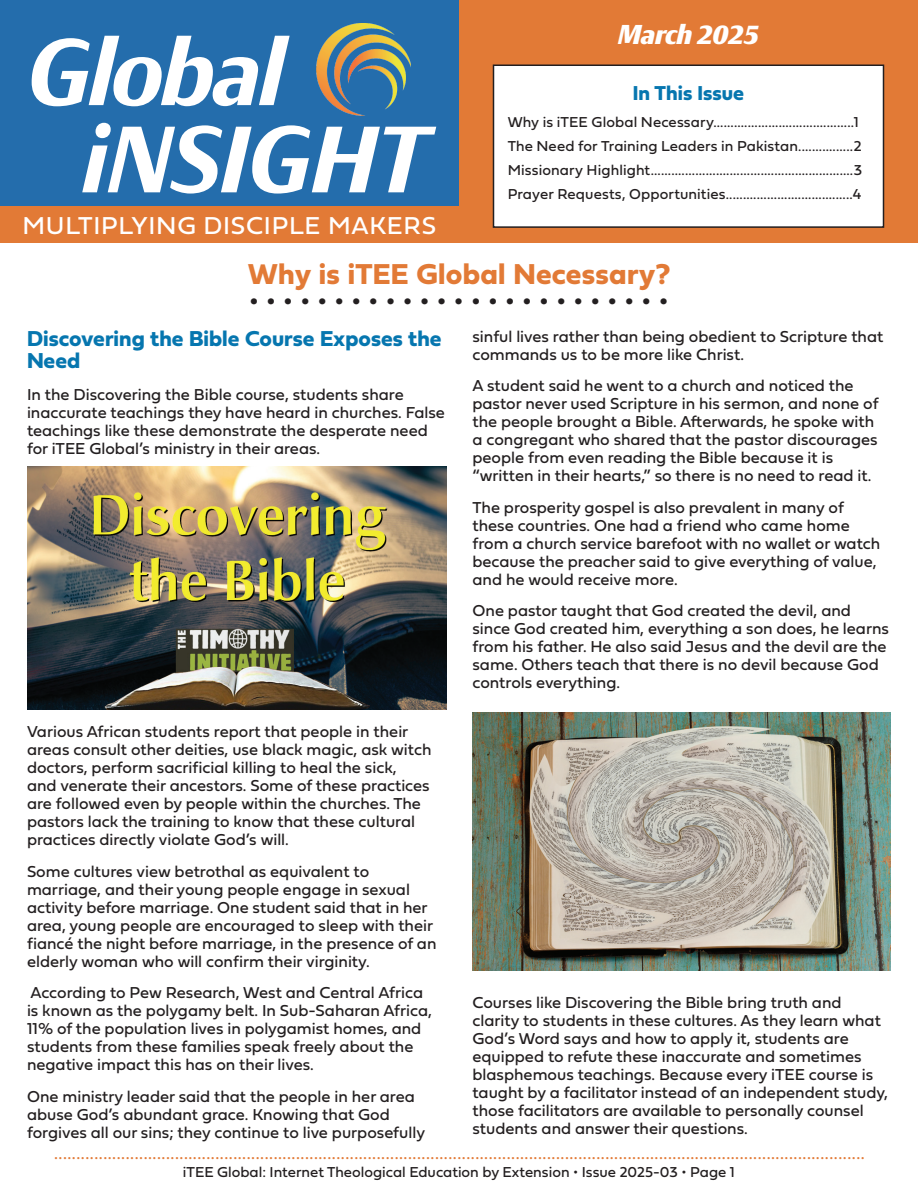
<style>
.page{position:relative;width:918px;height:1188px;background:#fff}
.page>*{position:absolute;margin:0;border:0;box-sizing:border-box;transform-origin:0 0}
.t1{font:italic 700 93px/87.3px "Taxon";letter-spacing:-.03em;color:#fff}
.t2{font:36px "Fieldwork Geo Bold";color:#231f20}
.t3{font:30px "Fieldwork Geo Bold";letter-spacing:.01em;color:#e27a36}
.t4{font:italic 800 27px "Taxon";letter-spacing:-.03em;color:#fff}
.t5{font:25.5px "Fieldwork Geo Regular";letter-spacing:.03em;color:#fff}
.t6{font:22.5px/22.5px "Fieldwork Geo Bold";color:#0676af}
.t7{font:21px "Fieldwork Geo Bold";color:#0676af}
.t8{font:18px "Fieldwork Geo Regular";color:#e27a36}
.t9{font:16.5px/18px "Fieldwork Geo Regular";color:#231f20}
.t10{font:15px/24px "Fieldwork Geo Regular";letter-spacing:.005em;color:#231f20}
</style>
<div class="page">
<div style="left:459px;top:0;width:459px;height:243px;background:#e27a36"></div>
<div style="left:0;top:0;width:459px;height:241px;background:#246dac"></div>
<div style="left:494px;top:65px;width:390px;height:162px;background:#fff"></div>
<div style="left:493px;top:64px;width:391px;height:164px;border:2px solid #231f20"></div>
<img style="left:316px;top:24px;width:95px;height:92px">
<div style="left:0;top:207px;width:459px;height:36px;background:#e27a36"></div>
<img style="left:27px;top:467px;width:419px;height:242px">
<img style="left:472px;top:713px;width:419px;height:257px">
<h1 class="t1" style="left:81px;top:27px;width:349px;text-indent:-55px">Global iNSIGHT</h1>
<h3 class="t5" style="left:22px;top:205px;width:415px">MULTIPLYING DISCIPLE MAKERS</h3>
<h3 class="t4" style="left:618px;top:17px;width:143px">March 2025</h3>
<p class="t7" style="left:633px;top:76px;width:113px">In This Issue</p>
<p class="t10" style="left:508px;top:109px;width:356px">Why is iTEE Global Necessary.........................................1<br>The Need for Training Leaders in Pakistan................2<br>Missionary Highlight...........................................................3<br>Prayer Requests, Opportunities.....................................4</p>
<h3 class="t3" style="left:248px;top:251px;width:424px">Why is iTEE Global Necessary?</h3>
<h2 class="t2" style="left:250px;top:263px;width:419px">.........................</h2>
<h3 class="t6" style="left:27px;top:326px;width:416px">Discovering the Bible Course Exposes the<br>Need</h3>
<p class="t9" style="left:27px;top:385px;width:419px">In the Discovering the Bible course, students share inaccurate teachings they have heard in churches. False teachings like these demonstrate the desperate need for iTEE Global’s ministry in their areas.</p>
<p class="t9" style="left:27px;top:722px;width:406px">Various African students report that people in their areas consult other deities, use black magic, ask witch doctors, perform sacrificial killing to heal the sick,<br>and venerate their ancestors. Some of these practices are followed even by people within the churches. The pastors lack the training to know that these cultural practices directly violate God’s will.</p>
<p class="t9" style="left:27px;top:862px;width:411px">Some cultures view betrothal as equivalent to marriage, and their young people engage in sexual activity before marriage. One student said that in her area, young people are encouraged to sleep with their fiancé the night before marriage, in the presence of an elderly woman who will confirm their virginity.</p>
<p class="t9" style="left:27px;top:983px;width:407px">According to Pew Research, West and Central Africa is known as the polygamy belt. In Sub-Saharan Africa, 11% of the population lives in polygamist homes, and students from these families speak freely about the negative impact this has on their lives.</p>
<p class="t9" style="left:27px;top:1087px;width:400px">One ministry leader said that the people in her area abuse God’s abundant grace. Knowing that God forgives all our sins; they continue to live purposefully</p>
<p class="t9" style="left:472px;top:327px;width:412px">sinful lives rather than being obedient to Scripture that commands us to be more like Christ.</p>
<p class="t9" style="left:472px;top:376px;width:408px">A student said he went to a church and noticed the pastor never used Scripture in his sermon, and none of the people brought a Bible. Afterwards, he spoke with a congregant who shared that the pastor discourages people from even reading the Bible because it is “written in their hearts,” so there is no need to read it.</p>
<p class="t9" style="left:472px;top:498px;width:409px">The prosperity gospel is also prevalent in many of these countries. One had a friend who came home from a church service barefoot with no wallet or watch because the preacher said to give everything of value, and he would receive more.</p>
<p class="t9" style="left:472px;top:601px;width:418px">One pastor taught that God created the devil, and since God created him, everything a son does, he learns from his father. He also said Jesus and the devil are the same. Others teach that there is no devil because God controls everything.</p>
<p class="t9" style="left:472px;top:993px;width:417px">Courses like Discovering the Bible bring truth and clarity to students in these cultures. As they learn what God’s Word says and how to apply it, students are equipped to refute these inaccurate and sometimes blasphemous teachings. Because every iTEE course is taught by a facilitator instead of an independent study, those facilitators are available to personally counsel students and answer their questions.</p>
<p class="t8" style="left:54px;top:1138px;width:812px">.....................................................................................................................................................................................</p>
<p class="t10" style="left:183px;top:1159px;width:553px">iTEE Global: Internet Theological Education by Extension • Issue 2025-03 • Page 1</p>
</div>
